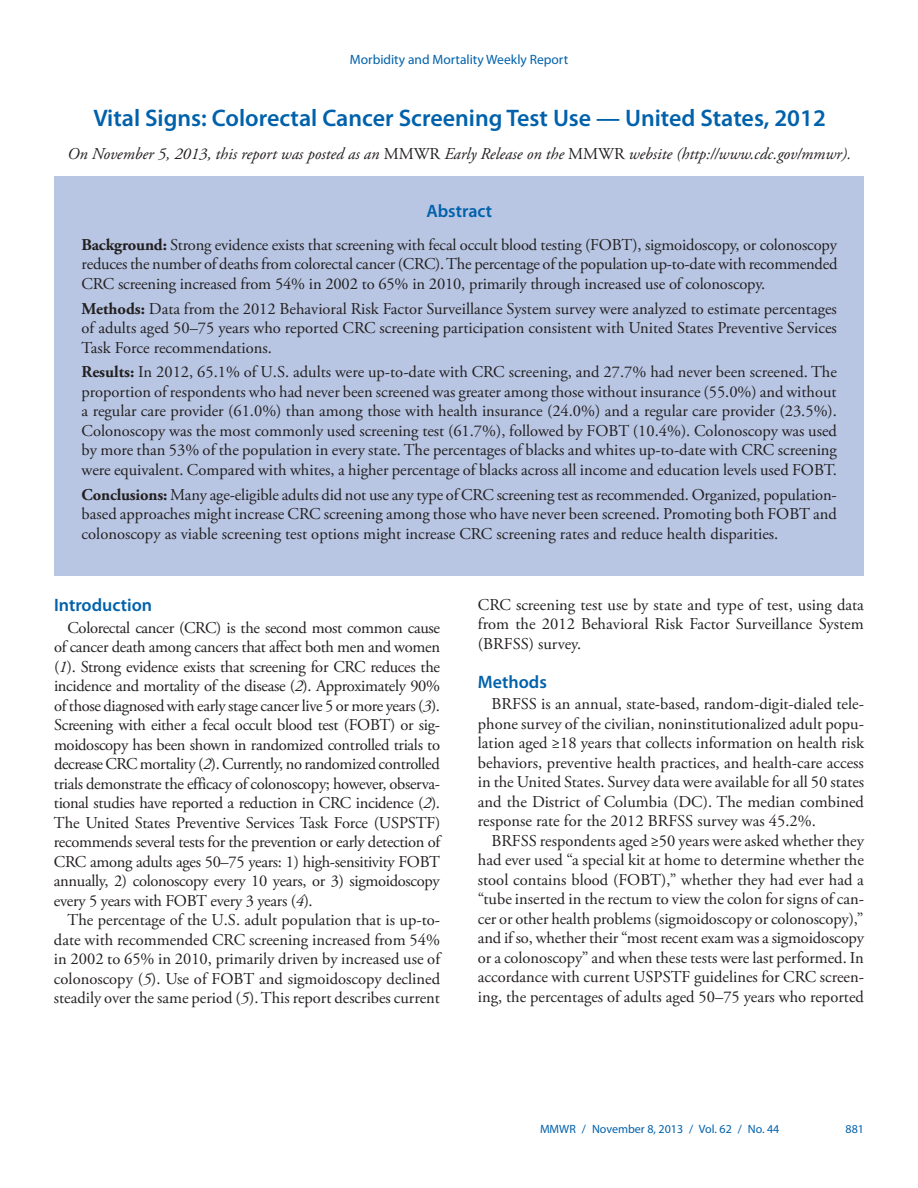
<style>
.page{position:relative;width:918px;height:1188px;background:#fff}
.page>*{position:absolute;margin:0;border:0;box-sizing:border-box;transform-origin:0 0}
.headline{font:600 24px "Myriad Pro";color:#0161ab}
.headline2{font:600 18px "Myriad Pro";color:#0161ab}
.vital_signs_abstract{font:600 18px "Myriad Pro";color:#0161ab}
.body_copy{font:16.5px/19.5px "Adobe Garamond Pro";color:#231f20;text-align:justify}
.vital_signs_abstract-2{font:16.5px/19.5px "Adobe Garamond Pro";color:#231f20;text-align:justify}
.t1{font:italic 16.5px "Adobe Garamond Pro";color:#231f20}
.t2{font:13.5px "Myriad Pro";color:#0161ab}
.t3{font:12px "Myriad Pro";color:#0161ab}
.s1{font-style:normal}
.s2{font-weight:700}
.s3{font-style:italic}
</style>
<div class="page">
<div style="left:55px;top:176px;width:809px;height:399px;background:#b8c6e3"></div>
<p class="t2" style="left:350px;top:51px;width:220px">Morbidity and Mortality Weekly Report</p>
<p class="headline" style="left:93px;top:103px;width:734px">Vital Signs: Colorectal Cancer Screening Test Use — United States, 2012</p>
<p class="t1" style="left:67px;top:144px;width:785px">On November 5, 2013, this report was posted as an <span class="s1">MMWR</span> Early Release on the <span class="s1">MMWR</span> website (http://www.cdc.gov/mmwr).</p>
<p class="vital_signs_abstract" style="left:426px;top:199px;width:67px">Abstract</p>
<p class="vital_signs_abstract-2" style="left:82px;top:235px;width:757px"><span class="s2">Background:</span> Strong evidence exists that screening with fecal occult blood testing (FOBT), sigmoidoscopy, or colonoscopy reduces the number of deaths from colorectal cancer (CRC). The percentage of the population up-to-date with recommended CRC screening increased from 54% in 2002 to 65% in 2010, primarily through increased use of colonoscopy.</p>
<p class="vital_signs_abstract-2" style="left:82px;top:299px;width:757px"><span class="s2">Methods:</span> Data from the 2012 Behavioral Risk Factor Surveillance System survey were analyzed to estimate percentages of adults aged 50–75 years who reported CRC screening participation consistent with United States Preventive Services Task Force recommendations.</p>
<p class="vital_signs_abstract-2" style="left:82px;top:363px;width:757px"><span class="s2">Results:</span> In 2012, 65.1% of U.S. adults were up-to-date with CRC screening, and 27.7% had never been screened. The proportion of respondents who had never been screened was greater among those without insurance (55.0%) and without a regular care provider (61.0%) than among those with health insurance (24.0%) and a regular care provider (23.5%).<br>Colonoscopy was the most commonly used screening test (61.7%), followed by FOBT (10.4%). Colonoscopy was used by more than 53% of the population in every state. The percentages of blacks and whites up-to-date with CRC screening were equivalent. Compared with whites, a higher percentage of blacks across all income and education levels used FOBT.</p>
<p class="vital_signs_abstract-2" style="left:82px;top:485px;width:757px"><span class="s2">Conclusions:</span> Many age-eligible adults did not use any type of CRC screening test as recommended. Organized, population&shy;based approaches might increase CRC screening among those who have never been screened. Promoting both FOBT and colonoscopy as viable screening test options might increase CRC screening rates and reduce health disparities.</p>
<p class="headline2" style="left:54px;top:594px;width:100px">Introduction</p>
<p class="body_copy" style="left:54px;top:619px;width:388px;text-indent:14px">Colorectal cancer (CRC) is the second most common cause of cancer death among cancers that affect both men and women (<span class="s3">1</span>). Strong evidence exists that screening for CRC reduces the incidence and mortality of the disease (<span class="s3">2</span>). Approximately 90% of those diagnosed with early stage cancer live 5 or more years (<span class="s3">3</span>).<br>Screening with either a fecal occult blood test (FOBT) or sig&shy;moidoscopy has been shown in randomized controlled trials to decrease CRC mortality (<span class="s3">2</span>). Currently, no randomized controlled trials demonstrate the efficacy of colonoscopy; however, observa&shy;tional studies have reported a reduction in CRC incidence (<span class="s3">2</span>).<br>The United States Preventive Services Task Force (USPSTF) recommends several tests for the prevention or early detection of CRC among adults ages 50–75 years: 1) high-sensitivity FOBT annually, 2) colonoscopy every 10 years, or 3) sigmoidoscopy every 5 years with FOBT every 3 years (<span class="s3">4</span>).</p>
<p class="body_copy" style="left:54px;top:911px;width:388px;text-indent:13px">The percentage of the U.S. adult population that is up-to&shy;date with recommended CRC screening increased from 54% in 2002 to 65% in 2010, primarily driven by increased use of colonoscopy (<span class="s3">5</span>). Use of FOBT and sigmoidoscopy declined steadily over the same period (<span class="s3">5</span>). This report describes current</p>
<p class="body_copy" style="left:478px;top:595px;width:388px">CRC screening test use by state and type of test, using data from the 2012 Behavioral Risk Factor Surveillance System (BRFSS) survey.</p>
<p class="headline2" style="left:478px;top:670px;width:70px">Methods</p>
<p class="body_copy" style="left:478px;top:695px;width:388px;text-indent:13px">BRFSS is an annual, state-based, random-digit-dialed tele&shy;phone survey of the civilian, noninstitutionalized adult popu&shy;lation aged ≥18 years that collects information on health risk behaviors, preventive health practices, and health-care access in the United States. Survey data were available for all 50 states and the District of Columbia (DC). The median combined response rate for the 2012 BRFSS survey was 45.2%.</p>
<p class="body_copy" style="left:478px;top:832px;width:388px;text-indent:13px">BRFSS respondents aged ≥50 years were asked whether they had ever used “a special kit at home to determine whether the stool contains blood (FOBT),” whether they had ever had a “tube inserted in the rectum to view the colon for signs of can&shy;cer or other health problems (sigmoidoscopy or colonoscopy),” and if so, whether their “most recent exam was a sigmoidoscopy or a colonoscopy” and when these tests were last performed. In accordance with current USPSTF guidelines for CRC screen&shy;ing, the percentages of adults aged 50–75 years who reported</p>
<p class="t3" style="left:540px;top:1121px;width:241px">MMWR / November 8, 2013 / Vol. 62 / No. 44</p>
<p class="t3" style="left:846px;top:1121px;width:20px">881</p>
</div>
